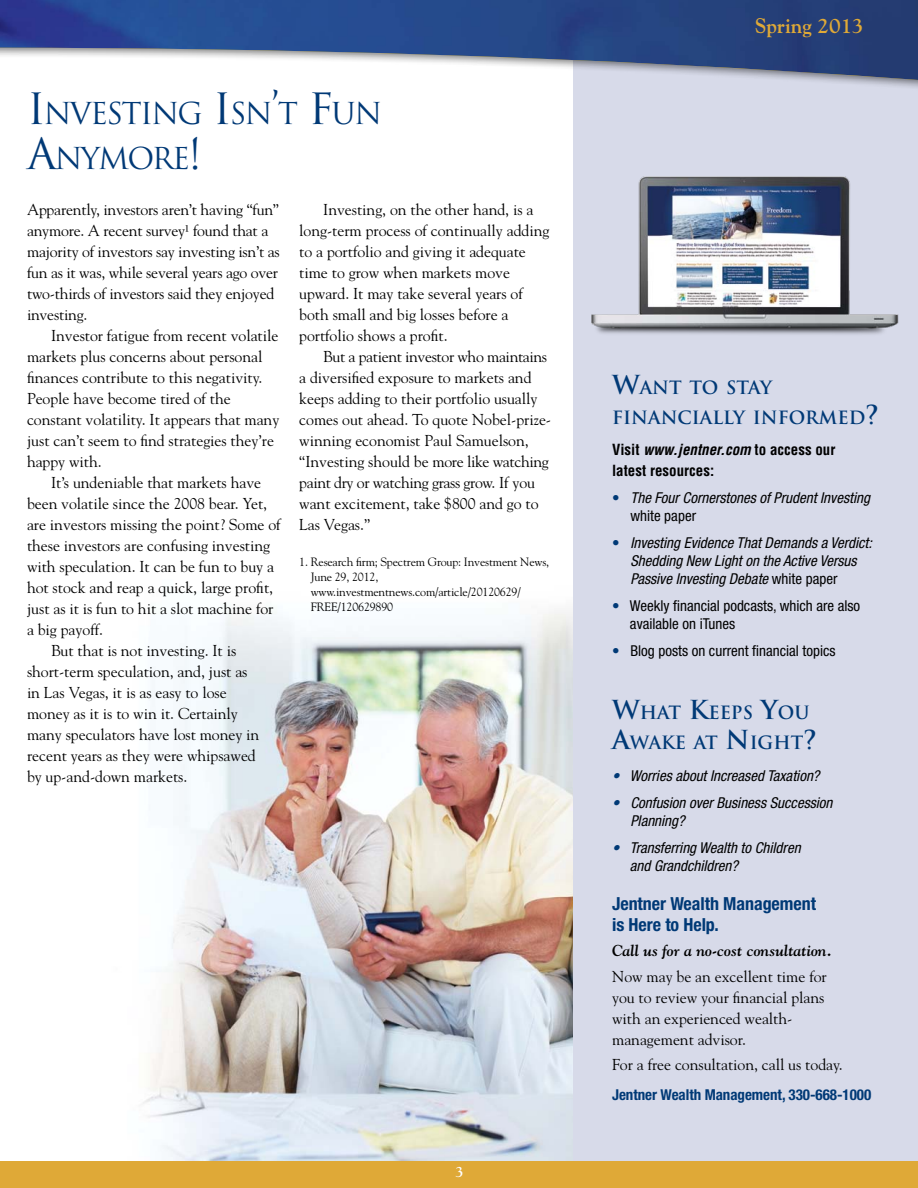
<style>
.page{position:relative;width:918px;height:1188px;background:#fff}
.page>*{position:absolute;margin:0;border:0;box-sizing:border-box;transform-origin:0 0}
.t1{font:29.4px/45px "Trajan";letter-spacing:-.055em;color:#003976}
.t2{font:700 21px "Goudy";letter-spacing:-.005em;color:#dfa937}
.t3{font:700 condensed 18px/21px "Helvetica Neue";letter-spacing:-.005em;color:#003976}
.t4{font:700 17.85px/30px "Trajan";color:#003976}
.t5{font:15.75px/21px "Goudy";letter-spacing:-.005em;color:#000}
.t6{font:italic 700 15.75px "Goudy";letter-spacing:-.005em;color:#000}
.t7{font:italic condensed 15px/18px "Helvetica Neue";color:#000}
.t8{font:condensed 15px/18px "Helvetica Neue";color:#000}
.t9{font:700 condensed 15px/21px "Helvetica";color:#000}
.t10{font:700 condensed 15px "Helvetica Neue";letter-spacing:-.005em;color:#003976}
.t11{font:700 15px "Goudy";color:#fff}
.t12{font:12px/15px "Goudy";letter-spacing:-.015em;color:#000}
.s1{font-size:42px}
.s2{font-size:25.5px}
.s3{font-style:italic}
.s4{font-style:normal;color:#003976}
.s5{font-style:normal}
.s6{color:#003976}
</style>
<div class="page">
<img style="left:143px;top:571px;width:431px;height:590px">
<div style="left:574px;top:37px;width:344px;height:1135px;background:#d7dae9"></div>
<div style="left:0;top:0;width:918px;height:91px;background:#000;opacity:.5"></div>
<img style="left:0;top:0;width:918px;height:80px">
<div style="left:0;top:1161px;width:918px;height:27px;background:#dfa937"></div>
<img style="left:591px;top:176px;width:308px;height:159px">
<h1 class="t1" style="left:27px;top:91px;width:357px"><span class="s1">I</span> NVESTING <span class="s1">I</span> SN<span class="s1">’</span>T <span class="s1">F</span>UN<br><span class="s1">A</span>NYMORE<span class="s1">!</span></h1>
<p class="t5" style="left:27px;top:199px;width:254px">Apparently, investors aren’t having “fun” anymore. A recent survey¹ found that a majority of investors say investing isn’t as fun as it was, while several years ago over two-thirds of investors said they enjoyed investing.</p>
<p class="t5" style="left:27px;top:325px;width:254px;text-indent:24px">Investor fatigue from recent volatile markets plus concerns about personal finances contribute to this negativity.<br>People have become tired of the constant volatility. It appears that many just can’t seem to find strategies they’re happy with.</p>
<p class="t5" style="left:51px;top:472px;width:212px">It’s undeniable that markets have</p>
<p class="t5" style="left:27px;top:493px;width:242px">been volatile since the 2008 bear. Yet,</p>
<p class="t5" style="left:27px;top:514px;width:255px">are investors missing the point? Some of</p>
<p class="t5" style="left:27px;top:535px;width:245px">these investors are confusing investing</p>
<p class="t5" style="left:27px;top:556px;width:249px">with speculation. It can be fun to buy a</p>
<p class="t5" style="left:27px;top:577px;width:248px">hot stock and reap a quick, large profit,</p>
<p class="t5" style="left:27px;top:598px;width:248px">just as it is fun to hit a slot machine for</p>
<p class="t5" style="left:27px;top:619px;width:77px">a big payoff.</p>
<p class="t5" style="left:51px;top:640px;width:187px">But that is not investing. It is</p>
<p class="t5" style="left:27px;top:661px;width:222px">short-term speculation, and, just as</p>
<p class="t5" style="left:27px;top:682px;width:201px">in Las Vegas, it is as easy to lose</p>
<p class="t5" style="left:27px;top:703px;width:212px">money as it is to win it. Certainly</p>
<p class="t5" style="left:27px;top:724px;width:234px">many speculators have lost money in</p>
<p class="t5" style="left:27px;top:745px;width:230px">recent years as they were whipsawed</p>
<p class="t5" style="left:27px;top:766px;width:162px">by up-and-down markets.</p>
<p class="t5" style="left:299px;top:199px;width:252px;text-indent:24px">Investing, on the other hand, is a long-term process of continually adding to a portfolio and giving it adequate time to grow when markets move upward. It may take several years of both small and big losses before a portfolio shows a profit.</p>
<p class="t5" style="left:299px;top:346px;width:253px;text-indent:24px">But a patient investor who maintains a diversified exposure to markets and keeps adding to their portfolio usually comes out ahead. To quote Nobel-prize&shy;winning economist Paul Samuelson, “Investing should be more like watching paint dry or watching grass grow. If you want excitement, take $800 and go to Las Vegas.”</p>
<p class="t12" style="left:311px;top:554px;width:240px;text-indent:-11px">1. Research firm; Spectrem Group: Investment News,<br>June 29, 2012, www.investmentnews.com/article/20120629/<br>FREE/120629890</p>
<p class="t11" style="left:455px;top:1163px;width:10px">3</p>
<h2 class="t2" style="left:755px;top:13px;width:111px">Spring 2013</h2>
<p class="t4" style="left:612px;top:372px;width:268px"><span class="s2">W</span>ANT TO STAY<br>FINANCIALLY INFORMED<span class="s2">?</span></p>
<p class="t9" style="left:612px;top:439px;width:225px">Visit <span class="s3">www.jentner.com</span> to access our latest resources:</p>
<p class="t7" style="left:630px;top:489px;width:241px;text-indent:-18px"><span class="s4">•</span> The Four Cornerstones of Prudent Investing <span class="s5">white paper</span></p>
<p class="t7" style="left:630px;top:534px;width:243px;text-indent:-18px"><span class="s4">•</span> Investing Evidence That Demands a Verdict:<br>Shedding New Light on the Active Versus<br>Passive Investing Debate <span class="s5">white paper</span></p>
<p class="t8" style="left:630px;top:597px;width:232px;text-indent:-18px"><span class="s6">•</span> Weekly financial podcasts, which are also available on iTunes</p>
<p class="t8" style="left:612px;top:642px;width:225px"><span class="s6">•</span> Blog posts on current financial topics</p>
<p class="t4" style="left:612px;top:698px;width:206px"><span class="s2">W</span>HAT <span class="s2">K</span>EEPS <span class="s2">Y</span>OU<br><span class="s2">A</span>WAKE AT <span class="s2">N</span>IGHT<span class="s2">?</span></p>
<p class="t7" style="left:612px;top:766px;width:209px"><span class="s6">•</span> Worries about Increased Taxation?</p>
<p class="t7" style="left:630px;top:793px;width:204px;text-indent:-18px"><span class="s6">•</span> Confusion over Business Succession<br>Planning?</p>
<p class="t7" style="left:630px;top:838px;width:172px;text-indent:-18px"><span class="s6">•</span> Transferring Wealth to Children and Grandchildren?</p>
<p class="t3" style="left:612px;top:892px;width:205px">Jentner Wealth Management is Here to Help.</p>
<p class="t6" style="left:612px;top:941px;width:221px">Call us for a no-cost consultation.</p>
<p class="t5" style="left:612px;top:965px;width:216px">Now may be an excellent time for you to review your financial plans with an experienced wealth&shy;management advisor.</p>
<p class="t5" style="left:612px;top:1054px;width:232px">For a free consultation, call us today.</p>
<p class="t10" style="left:612px;top:1085px;width:261px">Jentner Wealth Management, 330-668-1000</p>
</div>
